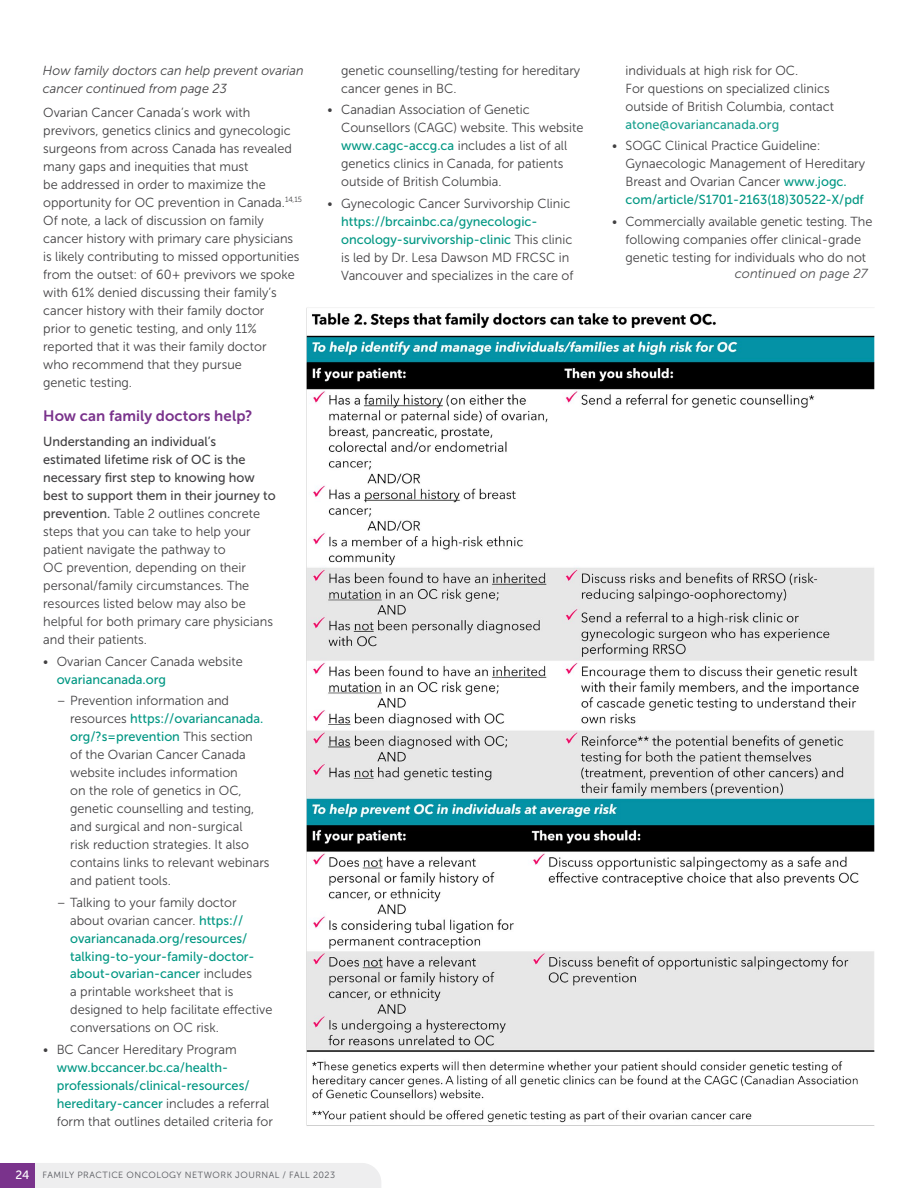
<style>
.page{position:relative;width:918px;height:1188px;background:#fff}
.page>*{position:absolute;margin:0;border:0;box-sizing:border-box;transform-origin:0 0}
.t1{font:15px "Museo Sans 700";letter-spacing:.005em;color:#7a338c}
.t2{font:13.2px/18px "Museo Sans 300";color:#414042}
.t3{font:13.2px/18px "Museo Sans 500";color:#009783}
.t4{font:13.2px/18px "Museo Sans 500";color:#414042}
.t5{font:italic 13.2px/18px "Museo Sans 300";color:#414042}
.t6{font:13.2px "Museo Sans 500";color:#1aa18f}
.t7{font:italic 13.2px "Museo Sans 300";letter-spacing:.005em;color:#4d4d4f}
.t8{font:9px "Museo Sans 300";letter-spacing:.055em;color:#54565b}
.s1{font-family:"Museo Sans 500"}
.s2{font-family:"Museo Sans 300";color:#414042}
.s3{font-family:"Museo Sans 500";color:#009783}
.s4{font-family:"Museo Sans 500";font-size:12px;color:#fff}
</style>
<div class="page">
<img style="left:306px;top:307px;width:569px;height:819px">
<div style="left:35px;top:1163px;width:346px;height:25px;background:#eeeeef"></div>
<div style="left:0;top:1163px;width:35px;height:25px;background:#7a338c"></div>
<p class="t5" style="left:43px;top:61px;width:262px">How family doctors can help prevent ovarian cancer continued from page 23</p>
<p class="t2" style="left:43px;top:103px;width:260px">Ovarian Cancer Canada’s work with previvors, genetics clinics and gynecologic surgeons from across Canada has revealed many gaps and inequities that must<br>be addressed in order to maximize the opportunity for OC prevention in Canada.<sup>14,15<br></sup>Of note, a lack of discussion on family cancer history with primary care physicians is likely contributing to missed opportunities from the outset: of 60+ previvors we spoke with 61% denied discussing their family’s cancer history with their family doctor<br>prior to genetic testing, and only 11% reported that it was their family doctor<br>who recommend that they pursue<br>genetic testing.</p>
<p class="t1" style="left:43px;top:408px;width:211px">How can family doctors help?</p>
<p class="t4" style="left:43px;top:433px;width:234px">Understanding an individual’s estimated lifetime risk of OC is the necessary first step to knowing how best to support them in their journey to</p>
<p class="t2" style="left:43px;top:505px;width:231px"><span class="s1">prevention.</span> Table 2 outlines concrete steps that you can take to help your patient navigate the pathway to<br>OC prevention, depending on their personal/family circumstances. The resources listed below may also be helpful for both primary care physicians and their patients.</p>
<p class="t2" style="left:43px;top:652px;width:201px">• Ovarian Cancer Canada website</p>
<p class="t3" style="left:57px;top:670px;width:111px">ovariancanada.org</p>
<p class="t2" style="left:57px;top:692px;width:174px">– Prevention information and</p>
<p class="t3" style="left:70px;top:710px;width:195px"><span class="s2">resources</span> https://ovariancanada. org/?s=prevention <span class="s2">This section</span></p>
<p class="t2" style="left:70px;top:746px;width:201px">of the Ovarian Cancer Canada website includes information<br>on the role of genetics in OC, genetic counselling and testing, and surgical and non-surgical<br>risk reduction strategies. It also contains links to relevant webinars and patient tools.</p>
<p class="t2" style="left:70px;top:893px;width:174px;text-indent:-13px">– Talking to your family doctor about ovarian cancer. <span class="s3">https://</span></p>
<p class="t3" style="left:70px;top:929px;width:186px">ovariancanada.org/resources/ talking-to-your-family-doctor&shy;about-ovarian-cancer <span class="s2">includes</span></p>
<p class="t2" style="left:70px;top:983px;width:204px">a printable worksheet that is designed to help facilitate effective conversations on OC risk.</p>
<p class="t2" style="left:43px;top:1041px;width:195px">• BC Cancer Hereditary Program</p>
<p class="t3" style="left:57px;top:1059px;width:214px">www.bccancer.bc.ca/health&shy;professionals/clinical-resources/ hereditary-cancer <span class="s2">includes a referral</span></p>
<p class="t2" style="left:57px;top:1113px;width:218px">form that outlines detailed criteria for</p>
<p class="t2" style="left:341px;top:61px;width:241px">genetic counselling/testing for hereditary cancer genes in BC.</p>
<p class="t2" style="left:341px;top:101px;width:244px;text-indent:-13px">• Canadian Association of Genetic Counsellors (CAGC) website. This website <span class="s3">www.cagc-accg.ca</span> includes a list of all genetics clinics in Canada, for patients outside of British Columbia.</p>
<p class="t2" style="left:328px;top:194px;width:244px">• Gynecologic Cancer Survivorship Clinic</p>
<p class="t3" style="left:341px;top:212px;width:233px">https://brcainbc.ca/gynecologic&shy;oncology-survivorship-clinic <span class="s2">This clinic</span></p>
<p class="t2" style="left:341px;top:248px;width:234px">is led by Dr. Lesa Dawson MD FRCSC in<br>Vancouver and specializes in the care of</p>
<p class="t8" style="left:16px;top:1171px;width:321px"><span class="s4">24</span> FAMILY PRACTICE ONCOLOGY NETWORK JOURNAL / FALL 2023</p>
<p class="t2" style="left:626px;top:61px;width:210px">individuals at high risk for OC.<br>For questions on specialized clinics outside of British Columbia, contact</p>
<p class="t6" style="left:626px;top:117px;width:155px">atone@ovariancanada.org</p>
<p class="t2" style="left:626px;top:137px;width:241px;text-indent:-13px">• SOGC Clinical Practice Guideline:<br>Gynaecologic Management of Hereditary<br>Breast and Ovarian Cancer <span class="s3">www.jogc.</span></p>
<p class="t3" style="left:626px;top:191px;width:240px">com/article/S1701-2163(18)30522-X/pdf</p>
<p class="t2" style="left:612px;top:212px;width:262px;text-align:center">• Commercially available genetic testing. The following companies offer clinical-grade genetic testing for individuals who do not</p>
<p class="t7" style="left:735px;top:267px;width:134px">continued on page 27</p>
</div>
